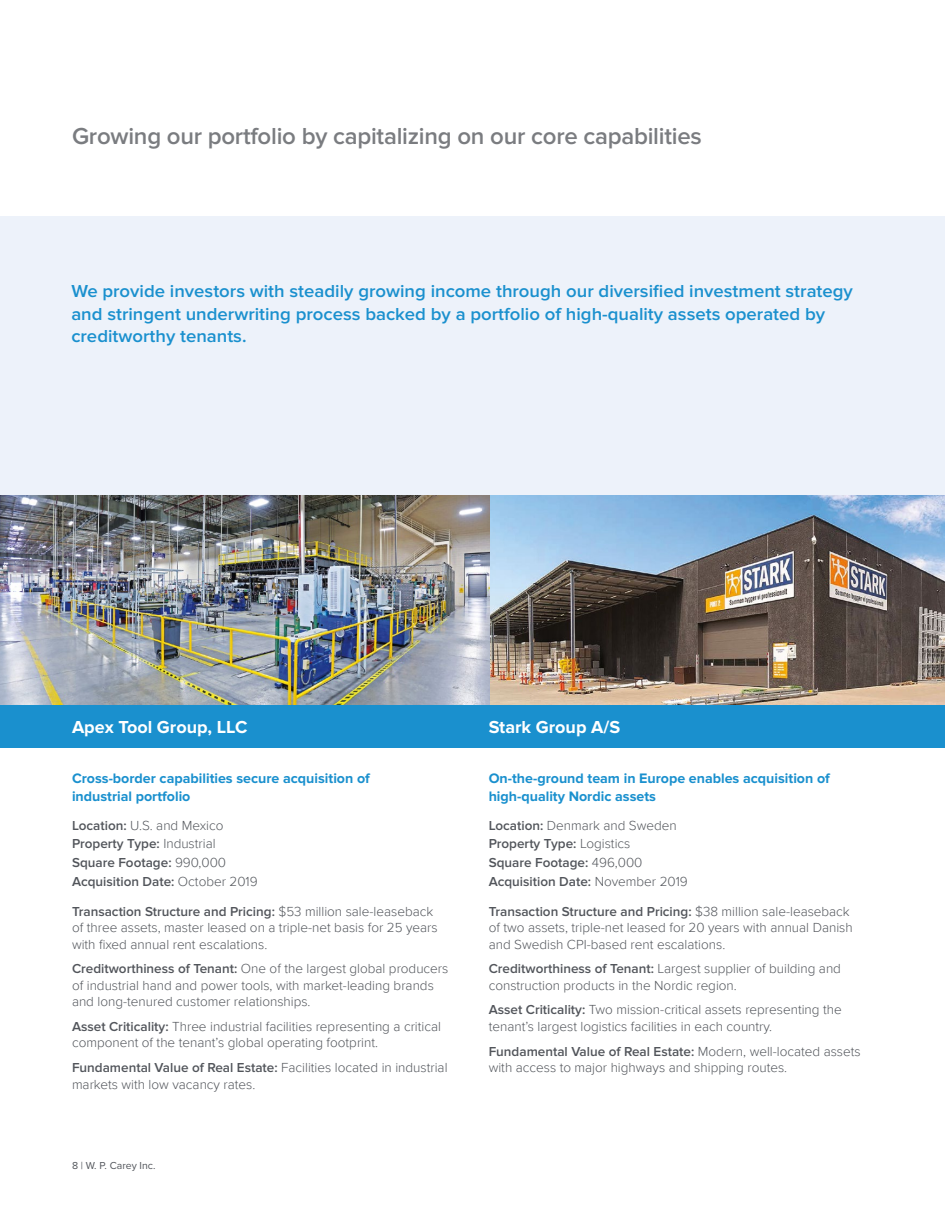
<style>
.page{position:relative;width:945px;height:1215px;background:#fff}
.page>*{position:absolute;margin:0;border:0;box-sizing:border-box;transform-origin:0 0}
.t1{font:600 24px "Proxima Nova";letter-spacing:-.01em;color:#7a7c80}
.t2{font:600 18px/22.5px "Proxima Nova";color:#1a90ce}
.t3{font:700 18px "Proxima Nova";color:#fff}
.t4{font:700 14.25px/18px "Proxima Nova";color:#1a90ce}
.t5{font:300 13.5px/16.5px "Proxima Nova";color:#52555b}
.t6{font:600 13.5px/18.6px "Proxima Nova";color:#52555b}
.t7{font:10.5px "Proxima Nova";color:#52555b}
.s1{font-weight:300}
.s2{font-weight:600}
</style>
<div class="page">
<img style="left:0;top:494px;width:945px;height:212px">
<div style="left:0;top:216px;width:945px;height:278px;background:#edf2fa"></div>
<div style="left:0;top:706px;width:945px;height:42px;background:#1a90ce"></div>
<h1 class="t1" style="left:72px;top:122px;width:631px">Growing our portfolio by capitalizing on our core capabilities</h1>
<h2 class="t2" style="left:71px;top:281px;width:783px">We provide investors with steadily growing income through our diversified investment strategy and stringent underwriting process backed by a portfolio of high-quality assets operated by creditworthy tenants.</h2>
<h2 class="t3" style="left:72px;top:717px;width:177px">Apex Tool Group, LLC</h2>
<h2 class="t3" style="left:489px;top:717px;width:133px">Stark Group A/S</h2>
<p class="t4" style="left:72px;top:770px;width:299px">Cross-border capabilities secure acquisition of industrial portfolio</p>
<p class="t4" style="left:489px;top:770px;width:343px">On-the-ground team in Europe enables acquisition of high-quality Nordic assets</p>
<p class="t6" style="left:72px;top:816px;width:187px">Location: <span class="s1">U.S. and Mexico<br></span>Property Type: <span class="s1">Industrial<br></span>Square Footage: <span class="s1">990,000<br></span>Acquisition Date: <span class="s1">October 2019</span></p>
<p class="t5" style="left:72px;top:902px;width:367px"><span class="s2">Transaction Structure and Pricing:</span> $53 million sale-leaseback of three assets, master leased on a triple-net basis for 25 years with fixed annual rent escalations.</p>
<p class="t5" style="left:72px;top:960px;width:378px"><span class="s2">Creditworthiness of Tenant:</span> One of the largest global producers of industrial hand and power tools, with market-leading brands and long-tenured customer relationships.</p>
<p class="t5" style="left:72px;top:1018px;width:371px"><span class="s2">Asset Criticality:</span> Three industrial facilities representing a critical component of the tenant’s global operating footprint.</p>
<p class="t5" style="left:72px;top:1059px;width:377px"><span class="s2">Fundamental Value of Real Estate:</span> Facilities located in industrial markets with low vacancy rates.</p>
<p class="t7" style="left:72px;top:1160px;width:85px">8 | W. P. Carey Inc.</p>
<p class="t6" style="left:489px;top:816px;width:201px">Location: <span class="s1">Denmark and Sweden<br></span>Property Type: <span class="s1">Logistics<br></span>Square Footage: <span class="s1">496,000<br></span>Acquisition Date: <span class="s1">November 2019</span></p>
<p class="t5" style="left:489px;top:902px;width:366px"><span class="s2">Transaction Structure and Pricing:</span> $38 million sale-leaseback of two assets, triple-net leased for 20 years with annual Danish and Swedish CPI-based rent escalations.</p>
<p class="t5" style="left:489px;top:960px;width:354px"><span class="s2">Creditworthiness of Tenant:</span> Largest supplier of building and construction products in the Nordic region.</p>
<p class="t5" style="left:489px;top:1001px;width:355px"><span class="s2">Asset Criticality:</span> Two mission-critical assets representing the tenant’s largest logistics facilities in each country.</p>
<p class="t5" style="left:489px;top:1042px;width:374px"><span class="s2">Fundamental Value of Real Estate:</span> Modern, well-located assets with access to major highways and shipping routes.</p>
</div>
